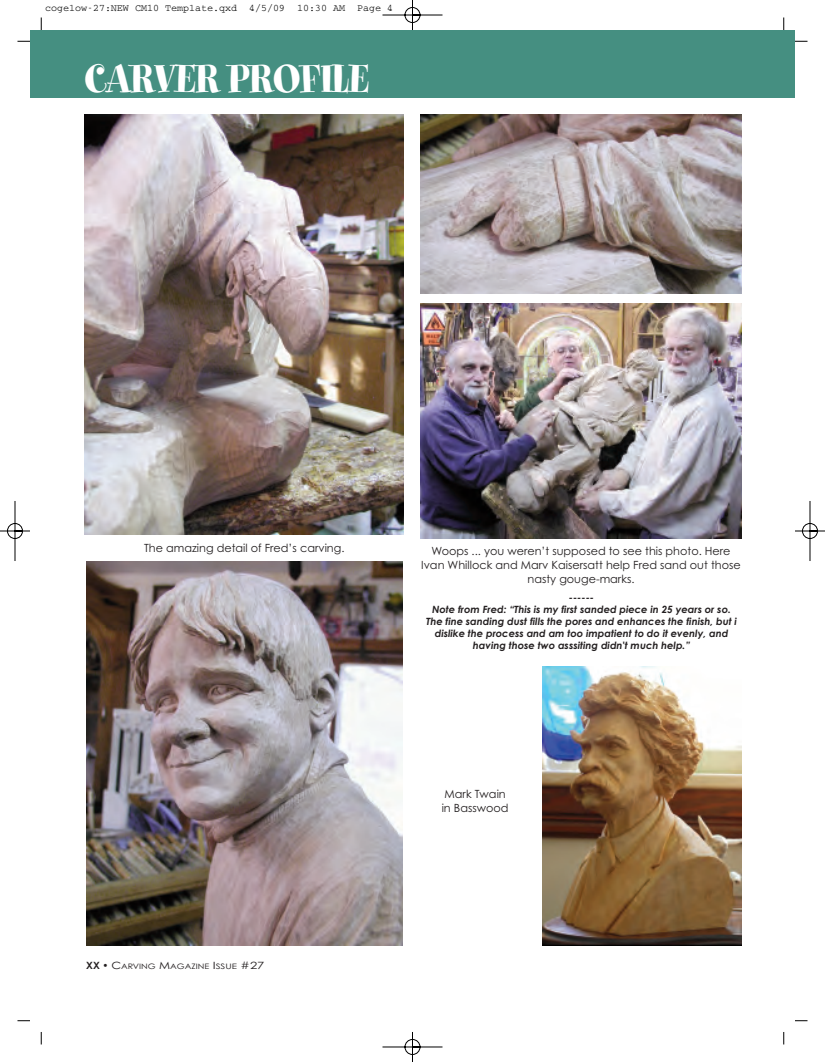
<style>
.page{position:relative;width:825px;height:1062px;background:#fff}
.page>*{position:absolute;margin:0;border:0;box-sizing:border-box;transform-origin:0 0}
.t1{font:43.75px "Spumoni LP";color:#fff}
.t2{font:11.25px/13.8px "Century Gothic";color:#231f20;text-align:center}
.t3{font:italic 700 10px/12px "Century Gothic";color:#231f20;text-align:center}
.t4{font:10px "Courier";color:#000}
.t5{font:7.5px "Century Gothic";color:#231f20;scale:1.2 1}
.s1{font-weight:700;font-size:10px}
.s2{font-size:10px}
</style>
<div class="page">
<img style="left:0;top:0;width:825px;height:1061px">
<p class="t4" style="left:45px;top:5px;width:350px">cogelow-27:NEW CM10 Template.qxd 4/5/09 10:30 AM Page 4</p>
<h1 class="t1" style="left:84px;top:64px;width:287px">CARVER PROFILE</h1>
<p class="t2" style="left:144px;top:541px;width:202px">The amazing detail of Fred’s carving.</p>
<p class="t2" style="left:421px;top:544px;width:321px">Woops ... you weren’t supposed to see this photo. Here<br>Ivan Whillock and Marv Kaisersatt help Fred sand out those nasty gouge-marks.</p>
<p class="t3" style="left:426px;top:591px;width:312px">------<br>Note from Fred: “This is my first sanded piece in 25 years or so.<br>The fine sanding dust fills the pores and enhances the finish, but i dislike the process and am too impatient to do it evenly, and having those two asssiting didn't much help.”</p>
<p class="t5" style="left:86px;top:962px;width:150px"><span class="s1">XX •</span> <span class="s2">C</span>ARVING <span class="s2">M</span>AGAZINE <span class="s2">I</span>SSUE <span class="s2">#27</span></p>
<p class="t2" style="left:442px;top:787px;width:68px;text-align:left">Mark Twain in Basswood</p>
</div>
